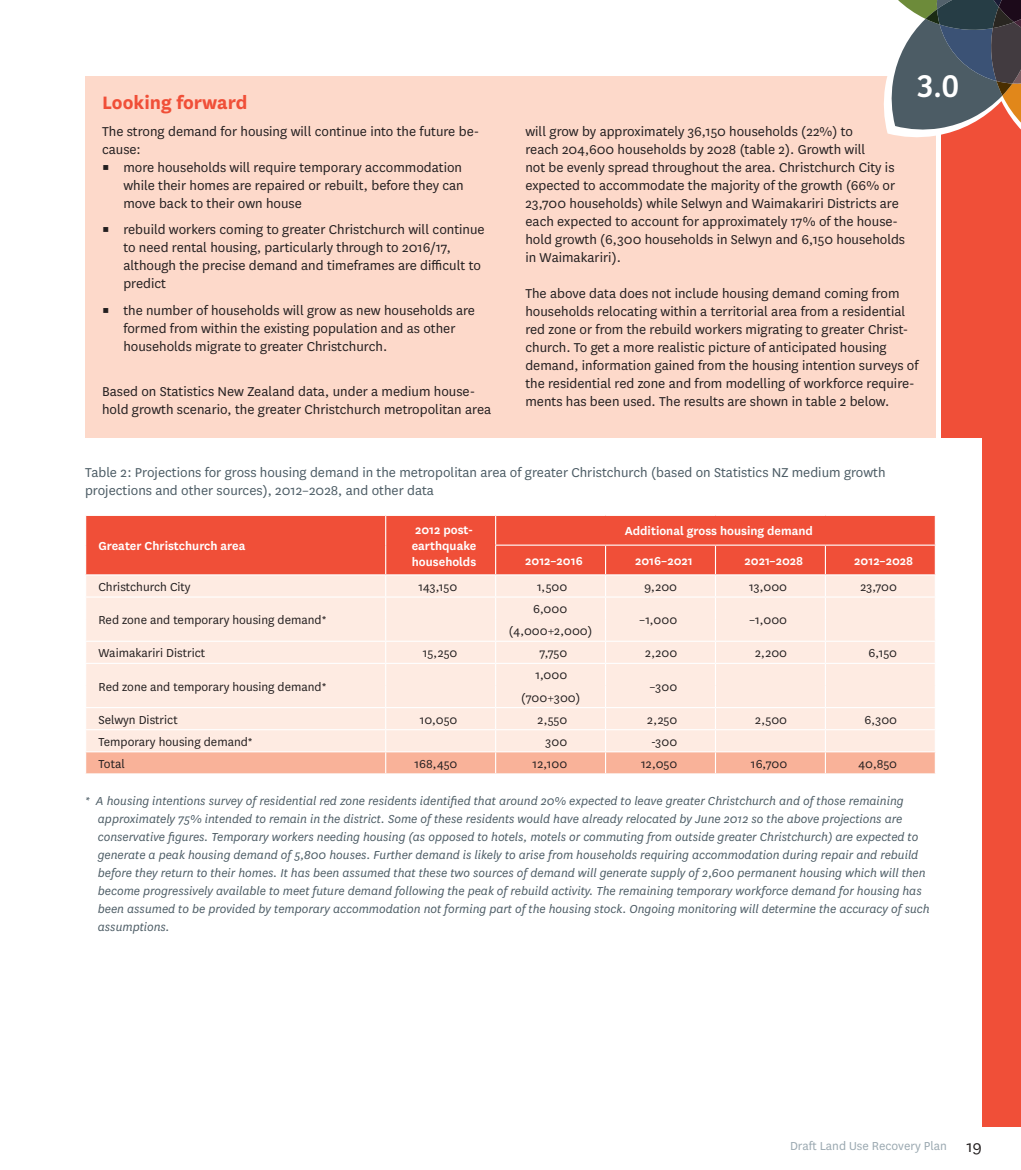
<style>
.page{position:relative;width:1021px;height:1170px;background:#fff}
.page>*{position:absolute;margin:0;border:0;box-sizing:border-box;transform-origin:0 0}
.t1{font:600 31.5px "Ronnia";color:#fff}
.t2{font:700 21px "National";color:#f04f38}
.t3{font:15px/18px "National";color:#231f20}
.t4{font:15px/18px "National";color:#4c5c65}
.t5{font:italic 13.5px/18px "National";color:#4c5c65}
.t6{font:13.5px "National";color:#231f20}
.t7{font:600 13.5px/16.2px "National";color:#fff}
.t8{font:13.5px "National";color:#9aa8b0}
.s1{font-size:18px;color:#231f20}
</style>
<div class="page">
<div style="left:85px;top:77px;width:850px;height:361px;background:#fdd9ca"></div>
<div style="left:941px;top:77px;width:47px;height:361px;background:#f04f38"></div>
<svg style="left:85px;top:516px;width:850px;height:257px;background:#fac4b7"></svg>
<hr style="left:495px;top:640px;width:110px;height:1px;background:#fff">
<div style="left:982px;top:77px;width:38px;height:1049px;background:#f04f38"></div>
<svg style="left:853px;top:0;width:167px;height:167px"></svg>
<h2 class="t2" style="left:102px;top:88px;width:147px">Looking forward</h2>
<p class="t3" style="left:102px;top:122px;width:378px">The strong demand for housing will continue into the future be&shy;cause:</p>
<p class="t3" style="left:123px;top:158px;width:342px;text-align:justify;text-indent:-21px">▪ more households will require temporary accommodation while their homes are repaired or rebuilt, before they can move back to their own house</p>
<p class="t3" style="left:123px;top:220px;width:363px;text-indent:-21px">▪ rebuild workers coming to greater Christchurch will continue to need rental housing, particularly through to 2016/17, although the precise demand and timeframes are difficult to predict</p>
<p class="t3" style="left:123px;top:301px;width:353px;text-indent:-21px">▪ the number of households will grow as new households are formed from within the existing population and as other households migrate to greater Christchurch.</p>
<p class="t3" style="left:102px;top:381px;width:391px">Based on Statistics New Zealand data, under a medium house&shy;hold growth scenario, the greater Christchurch metropolitan area</p>
<h1 class="t1" style="left:917px;top:66px;width:43px">3.0</h1>
<p class="t3" style="left:525px;top:122px;width:381px">will grow by approximately 36,150 households (22%) to<br>reach 204,600 households by 2028 (table 2). Growth will<br>not be evenly spread throughout the area. Christchurch City is expected to accommodate the majority of the growth (66% or 23,700 households) while Selwyn and Waimakariri Districts are each expected to account for approximately 17% of the house&shy;hold growth (6,300 households in Selwyn and 6,150 households in Waimakariri).</p>
<p class="t3" style="left:525px;top:284px;width:394px">The above data does not include housing demand coming from households relocating within a territorial area from a residential red zone or from the rebuild workers migrating to greater Christ&shy;church. To get a more realistic picture of anticipated housing demand, information gained from the housing intention surveys of the residential red zone and from modelling of workforce require&shy;ments has been used. The results are shown in table 2 below.</p>
<p class="t4" style="left:85px;top:463px;width:802px">Table 2: Projections for gross housing demand in the metropolitan area of greater Christchurch (based on Statistics NZ medium growth projections and other sources), 2012–2028, and other data</p>
<p class="t7" style="left:98px;top:537px;width:149px">Greater Christchurch area</p>
<p class="t7" style="left:412px;top:521px;width:66px">2012 post&shy;earthquake households</p>
<p class="t7" style="left:624px;top:522px;width:190px">Additional gross housing demand</p>
<p class="t7" style="left:525px;top:552px;width:59px">2012–2016</p>
<p class="t7" style="left:635px;top:552px;width:59px">2016–2021</p>
<p class="t7" style="left:744px;top:552px;width:60px">2021–2028</p>
<p class="t7" style="left:854px;top:552px;width:60px">2012–2028</p>
<p class="t6" style="left:98px;top:578px;width:94px">Christchurch City</p>
<p class="t6" style="left:418px;top:578px;width:40px">143,150</p>
<p class="t6" style="left:537px;top:578px;width:32px">1,500</p>
<p class="t6" style="left:644px;top:578px;width:34px">9,200</p>
<p class="t6" style="left:749px;top:578px;width:39px">13,000</p>
<p class="t6" style="left:860px;top:578px;width:38px">23,700</p>
<p class="t6" style="left:98px;top:611px;width:229px">Red zone and temporary housing demand*</p>
<p class="t6" style="left:533px;top:600px;width:36px">6,000</p>
<p class="t6" style="left:639px;top:611px;width:40px">–1,000</p>
<p class="t6" style="left:748px;top:611px;width:40px">–1,000</p>
<p class="t6" style="left:509px;top:622px;width:85px">(4,000+2,000)</p>
<p class="t6" style="left:98px;top:644px;width:108px">Waimakariri District</p>
<p class="t6" style="left:423px;top:644px;width:36px">15,250</p>
<p class="t6" style="left:539px;top:644px;width:29px">7,750</p>
<p class="t6" style="left:645px;top:644px;width:34px">2,200</p>
<p class="t6" style="left:755px;top:644px;width:34px">2,200</p>
<p class="t6" style="left:868px;top:644px;width:30px">6,150</p>
<p class="t6" style="left:98px;top:677px;width:229px">Red zone and temporary housing demand*</p>
<p class="t6" style="left:535px;top:666px;width:33px">1,000</p>
<p class="t6" style="left:649px;top:677px;width:30px">–300</p>
<p class="t6" style="left:521px;top:688px;width:61px">(700+300)</p>
<p class="t6" style="left:98px;top:710px;width:81px">Selwyn District</p>
<p class="t6" style="left:420px;top:710px;width:39px">10,050</p>
<p class="t6" style="left:537px;top:710px;width:31px">2,550</p>
<p class="t6" style="left:647px;top:710px;width:32px">2,250</p>
<p class="t6" style="left:755px;top:710px;width:33px">2,500</p>
<p class="t6" style="left:864px;top:710px;width:34px">6,300</p>
<p class="t6" style="left:98px;top:732px;width:156px">Temporary housing demand*</p>
<p class="t6" style="left:545px;top:732px;width:23px">300</p>
<p class="t6" style="left:651px;top:732px;width:28px">-300</p>
<p class="t6" style="left:98px;top:755px;width:28px">Total</p>
<p class="t6" style="left:414px;top:755px;width:45px">168,450</p>
<p class="t6" style="left:532px;top:755px;width:36px">12,100</p>
<p class="t6" style="left:641px;top:755px;width:38px">12,050</p>
<p class="t6" style="left:751px;top:755px;width:38px">16,700</p>
<p class="t6" style="left:858px;top:755px;width:40px">40,850</p>
<p class="t5" style="left:98px;top:791px;width:833px;text-indent:-13px">* A housing intentions survey of residential red zone residents identified that around 20% expected to leave greater Christchurch and of those remaining approximately 75% intended to remain in the district. Some of these residents would have already relocated by June 2012 so the above projections are conservative figures. Temporary workers needing housing (as opposed to hotels, motels or commuting from outside greater Christchurch) are expected to generate a peak housing demand of 5,800 houses. Further demand is likely to arise from households requiring accommodation during repair and rebuild before they return to their homes. It has been assumed that these two sources of demand will generate supply of 2,600 permanent housing which will then become progressively available to meet future demand following the peak of rebuild activity. The remaining temporary workforce demand for housing has been assumed to be provided by temporary accommodation not forming part of the housing stock. Ongoing monitoring will determine the accuracy of such assumptions.</p>
<p class="t8" style="left:790px;top:1137px;width:193px">Draft Land Use Recovery Plan <span class="s1">19</span></p>
</div>
